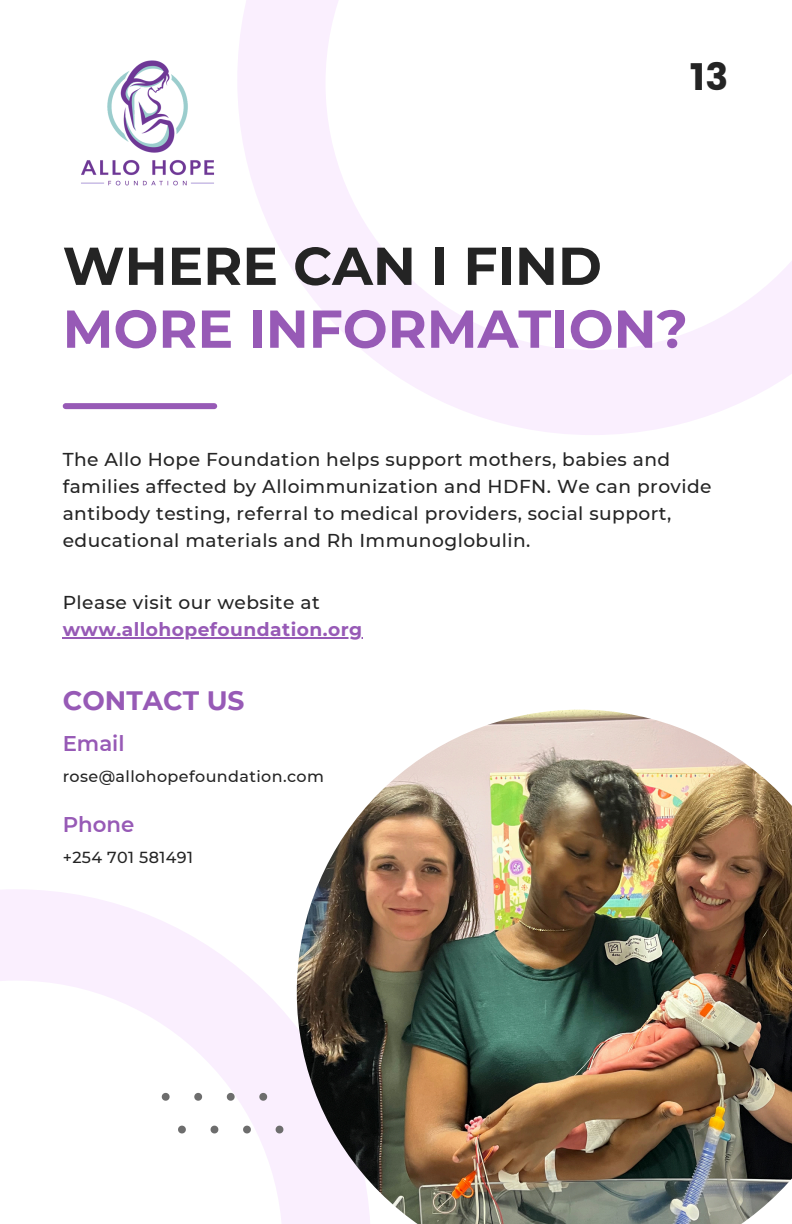
<style>
.page{position:relative;width:792px;height:1224px;background:#fff}
.page>*{position:absolute;margin:0;border:0;box-sizing:border-box;transform-origin:0 0}
.t1{font:700 53.2px/62.8px "Montserrat";color:#975ab6}
.t2{font:37.8px "Poppins";color:#242424}
.t3{font:700 26.6px "Montserrat";color:#975ab6}
.t4{font:600 21.2px "Montserrat";color:#975ab6}
.t5{font:500 18.6px/27px "Montserrat";letter-spacing:.025em;color:#242424}
.t6{font:700 18.6px "Montserrat";letter-spacing:.025em;color:#975ab6}
.t7{font:500 16px "Montserrat";letter-spacing:.025em;color:#242424}
.s1{color:#242424}
</style>
<div class="page">
<svg style="left:0;top:889px;width:297px;height:335px"></svg>
<svg style="left:238px;top:0;width:554px;height:435px"></svg>
<img style="left:297px;top:710px;width:495px;height:514px">
<svg style="left:162px;top:1093px;width:8px;height:8px"></svg>
<svg style="left:194px;top:1093px;width:8px;height:8px"></svg>
<svg style="left:227px;top:1093px;width:8px;height:8px"></svg>
<svg style="left:259px;top:1093px;width:8px;height:8px"></svg>
<svg style="left:178px;top:1126px;width:8px;height:7px"></svg>
<svg style="left:211px;top:1126px;width:7px;height:7px"></svg>
<svg style="left:243px;top:1126px;width:8px;height:7px"></svg>
<svg style="left:276px;top:1126px;width:7px;height:7px"></svg>
<div style="left:66px;top:403px;width:148px;height:6px;background:#975ab6"></div>
<hr style="left:63px;top:638px;width:300px;height:1px;background:#975ab6">
<img style="left:81px;top:60px;width:134px;height:126px">
<p class="t2" style="left:690px;top:55px;width:40px">13</p>
<p class="t1" style="left:63px;top:234px;width:627px"><span class="s1">WHERE CAN I FIND<br></span>MORE INFORMATION?</p>
<h1 class="t5" style="left:63px;top:446px;width:651px">The Allo Hope Foundation helps support mothers, babies and families affected by Alloimmunization and HDFN. We can provide antibody testing, referral to medical providers, social support, educational materials and Rh Immunoglobulin.</h1>
<p class="t5" style="left:63px;top:589px;width:259px">Please visit our website at</p>
<p class="t6" style="left:63px;top:618px;width:301px">www.allohopefoundation.org</p>
<p class="t3" style="left:63px;top:684px;width:183px">CONTACT US</p>
<h4 class="t4" style="left:63px;top:730px;width:63px">Email</h4>
<h2 class="t7" style="left:63px;top:767px;width:263px">rose@allohopefoundation.com</h2>
<p class="t4" style="left:63px;top:811px;width:73px">Phone</p>
<h3 class="t7" style="left:63px;top:848px;width:132px">+254 701 581491</h3>
</div>
